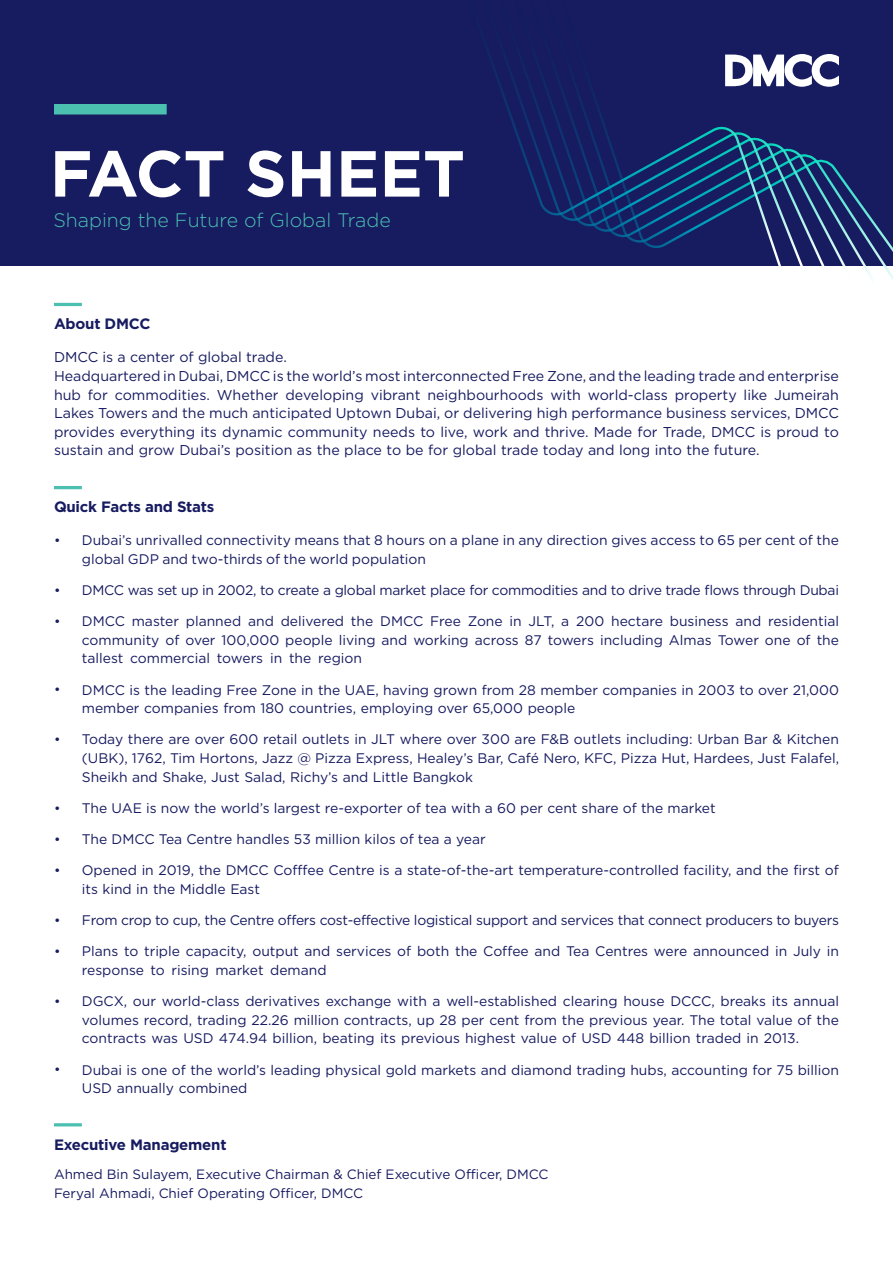
<style>
.page{position:relative;width:893px;height:1263px;background:#fff}
.page>*{position:absolute;margin:0;border:0;box-sizing:border-box;transform-origin:0 0}
.t1{font:700 64.95px "Gotham HTF";color:#fff}
.t2{font:300 19.5px "Gotham HTF";color:#4bc0b1}
.t3{font:700 15px "Gotham HTF";letter-spacing:-.015em;color:#171b60}
.t4{font:14.25px/18.6px "Gotham HTF";color:#171b60}
.t5{font:13.8px/18.6px "Gotham HTF";color:#171b60}
.t6{font:13.8px "Gotham HTF";letter-spacing:-.02em;color:#171b60}
.t7{font:13.5px/18.9px "Gotham HTF";color:#171b60}
</style>
<div class="page">
<div style="left:0;top:0;width:893px;height:266px;background:#171b60"></div>
<svg style="left:487px;top:48px;width:405px;height:232px"></svg>
<div style="left:54px;top:104px;width:113px;height:10px;background:#4bc0b1"></div>
<svg style="left:725px;top:54px;width:114px;height:33px"></svg>
<hr style="left:54px;top:486px;width:28px;height:3px;background:#4bc0b1">
<hr style="left:54px;top:303px;width:28px;height:3px;background:#4bc0b1">
<hr style="left:54px;top:1123px;width:28px;height:3px;background:#4bc0b1">
<h1 class="t1" style="left:50px;top:136px;width:417px">FACT SHEET</h1>
<h2 class="t2" style="left:53px;top:209px;width:339px">Shaping the Future of Global Trade</h2>
<p class="t3" style="left:54px;top:315px;width:98px">About DMCC</p>
<p class="t4" style="left:54px;top:348px;width:234px">DMCC is a center of global trade.</p>
<p class="t4" style="left:54px;top:366px;width:786px">Headquartered in Dubai, DMCC is the world s’ most interconnected Free Zone, and the leading trade and enterprise</p>
<p class="t4" style="left:774px;top:385px;width:66px">Jumeirah</p>
<p class="t4" style="left:88px;top:385px;width:22px">for</p>
<p class="t4" style="left:54px;top:385px;width:786px">hub<br>Lakes Towers and the much anticipated Uptown Dubai, or delivering high performance business services, DMCC provides everything its dynamic community needs to live, work and thrive. Made for Trade, DMCC is proud to sustain and grow Dubai s’ position as the place to be for global trade today and long into the future.</p>
<p class="t4" style="left:115px;top:385px;width:97px">commodities.</p>
<p class="t4" style="left:217px;top:385px;width:63px">Whether</p>
<p class="t4" style="left:285px;top:385px;width:80px">developing</p>
<p class="t4" style="left:371px;top:385px;width:51px">vibrant</p>
<p class="t4" style="left:427px;top:385px;width:118px">neighbourhoods</p>
<p class="t4" style="left:550px;top:385px;width:32px">with</p>
<p class="t4" style="left:588px;top:385px;width:82px">world-class</p>
<p class="t4" style="left:744px;top:385px;width:25px">like</p>
<p class="t4" style="left:675px;top:385px;width:63px">property</p>
<p class="t3" style="left:54px;top:498px;width:162px">Quick Facts and Stats</p>
<p class="t7" style="left:54px;top:530px;width:8px">•</p>
<p class="t7" style="left:54px;top:580px;width:8px">•</p>
<p class="t7" style="left:54px;top:611px;width:8px">•</p>
<p class="t7" style="left:54px;top:680px;width:8px">•</p>
<p class="t7" style="left:54px;top:730px;width:8px">•</p>
<p class="t7" style="left:54px;top:798px;width:8px">•</p>
<p class="t7" style="left:54px;top:829px;width:8px">•</p>
<p class="t7" style="left:54px;top:860px;width:8px">•</p>
<p class="t7" style="left:54px;top:910px;width:8px">•</p>
<p class="t7" style="left:54px;top:941px;width:8px">•</p>
<p class="t7" style="left:54px;top:991px;width:8px">•</p>
<p class="t7" style="left:54px;top:1060px;width:8px">•</p>
<p class="t5" style="left:82px;top:531px;width:758px">Dubai s’ unrivalled connectivity means that 8 hours on a plane in any direction gives access to 65 per cent of the global GDP and two-thirds of the world population</p>
<p class="t6" style="left:82px;top:582px;width:759px">DMCC was set up in 2002, to create a global market place for commodities and to drive trade flows through Dubai</p>
<p class="t5" style="left:768px;top:612px;width:72px">residential</p>
<p class="t5" style="left:186px;top:612px;width:57px">planned</p>
<p class="t5" style="left:248px;top:612px;width:27px">and</p>
<p class="t5" style="left:281px;top:612px;width:65px">delivered</p>
<p class="t5" style="left:351px;top:612px;width:24px">the</p>
<p class="t5" style="left:611px;top:612px;width:53px">hectare</p>
<p class="t5" style="left:670px;top:612px;width:60px">business</p>
<p class="t5" style="left:735px;top:612px;width:27px">and</p>
<p class="t5" style="left:510px;top:612px;width:14px">in</p>
<p class="t5" style="left:82px;top:612px;width:45px">DMCC</p>
<p class="t5" style="left:82px;top:630px;width:759px">community of over 100,000 people living and working across 87 towers including Almas Tower one of the</p>
<p class="t5" style="left:318px;top:649px;width:45px">region</p>
<p class="t5" style="left:380px;top:612px;width:45px">DMCC</p>
<p class="t5" style="left:576px;top:612px;width:30px">200</p>
<p class="t5" style="left:430px;top:612px;width:32px">Free</p>
<p class="t5" style="left:468px;top:612px;width:36px">Zone</p>
<p class="t5" style="left:529px;top:612px;width:42px">JLT a,</p>
<p class="t5" style="left:132px;top:612px;width:49px">master</p>
<p class="t5" style="left:82px;top:649px;width:43px">tallest</p>
<p class="t5" style="left:82px;top:680px;width:759px">DMCC is the leading Free Zone in the UAE, having grown from 28 member companies in 2003 to over 21,000 member companies from 180 countries, employing over 65,000 people</p>
<p class="t5" style="left:82px;top:730px;width:759px;text-align:justify">Today there are over 600 retail outlets in JLT where over 300 are F&amp;B outlets including: Urban Bar &amp; Kitchen (UBK ,) 1762, Tim Hortons, Jazz @ Pizza Express, Healey s’ Bar, Café Nero, KFC, Pizza Hut, Hardees, Just Falafel, Sheikh and Shake, Just Salad, Richy s’ and Little Bangkok</p>
<p class="t5" style="left:82px;top:798px;width:635px">The UAE is now the world s’ largest re-exporter of tea with a 60 per cent share of the market</p>
<p class="t5" style="left:82px;top:830px;width:405px">The DMCC Tea Centre handles 53 million kilos of tea a year</p>
<p class="t5" style="left:82px;top:861px;width:758px">Opened in 2019, the DMCC Cofffee Centre is a state-of-the-art temperature-controlled facility, and the first of its kind in the Middle East</p>
<p class="t6" style="left:82px;top:913px;width:759px">From crop to cup, the Centre offers cost-effective logistical support and services that connect producers to buyers</p>
<p class="t5" style="left:270px;top:942px;width:570px;text-indent:-188px">Plans to triple capacity, output and services of both the Coffee and Tea Centres were announced in July in demand</p>
<p class="t5" style="left:130px;top:649px;width:81px">commercial</p>
<p class="t5" style="left:289px;top:649px;width:24px">the</p>
<p class="t5" style="left:270px;top:649px;width:14px">in</p>
<p class="t5" style="left:217px;top:649px;width:48px">towers</p>
<p class="t5" style="left:215px;top:960px;width:50px">market</p>
<p class="t5" style="left:171px;top:960px;width:39px">rising</p>
<p class="t5" style="left:151px;top:960px;width:16px">to</p>
<p class="t5" style="left:82px;top:960px;width:64px">response</p>
<p class="t5" style="left:82px;top:992px;width:759px;text-align:justify">DGCX, our world-class derivatives exchange with a well-established clearing house DCCC, breaks its annual volumes record, trading 22.26 million contracts, up 28 per cent from the previous year. The total value of the contracts was USD 474.94 billion, beating its previous highest value of USD 448 billion traded in 2013.</p>
<p class="t5" style="left:82px;top:1060px;width:759px">Dubai is one of the world s’ leading physical gold markets and diamond trading hubs, accounting for 75 billion<br>USD annually combined</p>
<p class="t3" style="left:54px;top:1135px;width:174px">Executive Management</p>
<p class="t7" style="left:54px;top:1164px;width:496px">Ahmed Bin Sulayem, Executive Chairman &amp; Chief Executive Officer, DMCC<br>Feryal Ahmadi, Chief Operating Officer, DMCC</p>
</div>
